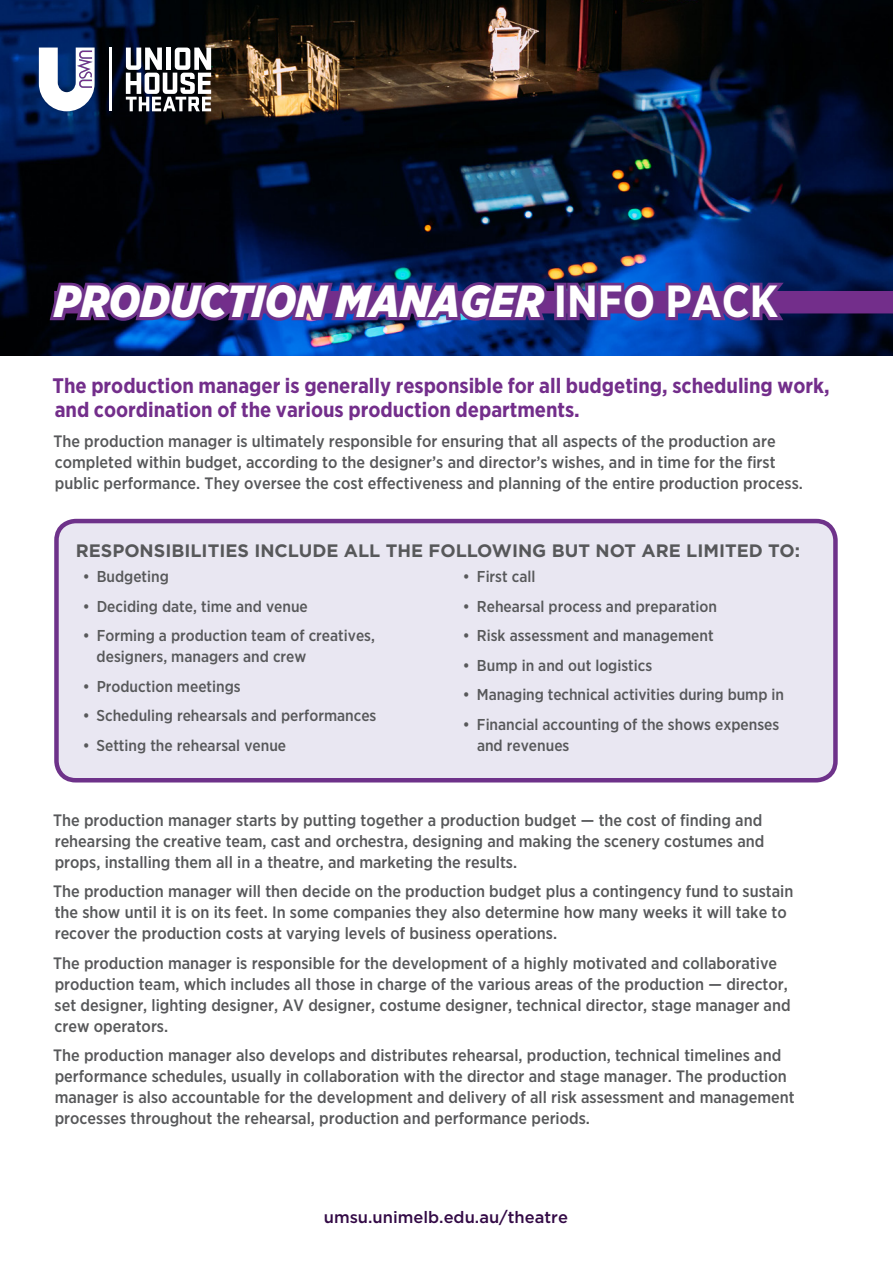
<style>
.page{position:relative;width:893px;height:1263px;background:#fff}
.page>*{position:absolute;margin:0;border:0;box-sizing:border-box;transform-origin:0 0}
.t1{font:italic 900 45px "Gotham Narrow";color:#fff}
.Body{font:700 21px/24px "Gotham Narrow";color:#732e8b}
.sub{font:700 18px "Gotham";color:#57585a}
.Body-2{font:500 16.5px/21px "Gotham Narrow";color:#57585a}
.Body-3{font:500 16.5px "Gotham";color:#330a46}
.t2{font:500 15.75px/21px "Gotham Narrow";color:#57585a}
.s1{font-weight:700;font-style:normal}
</style>
<div class="page">
<div style="left:56px;top:521px;width:779px;height:259px;background:#e9e7f2;border-radius:19px"></div>
<div style="left:54px;top:519px;width:784px;height:263px;border:4px solid #6e328a;border-radius:19px"></div>
<img style="left:0;top:0;width:893px;height:355px">
<hr style="left:110px;top:48px;width:2px;height:63px;background:#fff">
<svg style="left:126px;top:48px;width:100px;height:63px"></svg>
<svg style="left:39px;top:48px;width:71px;height:63px"></svg>
<div style="left:54px;top:291px;width:839px;height:22px;background:#732e8b"></div>
<svg style="left:46px;top:273px;width:506px;height:52px"></svg>
<div style="left:554px;top:283px;width:13px;height:37px;border:6px solid #6e328a"></div>
<svg style="left:564px;top:275px;width:226px;height:50px"></svg>
<p class="t1" style="left:54px;top:272px;width:725px">PRODUCTION MANAGER <span class="s1">INFO PACK</span></p>
<p class="Body" style="left:53px;top:374px;width:779px">The production manager is generally responsible for all budgeting, scheduling work, and coordination of the various production departments.</p>
<p class="Body-2" style="left:53px;top:430px;width:751px">The production manager is ultimately responsible for ensuring that all aspects of the production are completed within budget, according to the designer’s and director’s wishes, and in time for the first public performance. They oversee the cost effectiveness and planning of the entire production process.</p>
<p class="sub" style="left:76px;top:540px;width:726px">RESPONSIBILITIES INCLUDE ALL THE FOLLOWING BUT NOT ARE LIMITED TO:</p>
<p class="t2" style="left:83px;top:566px;width:88px">• Budgeting</p>
<p class="t2" style="left:83px;top:595px;width:227px">• Deciding date, time and venue</p>
<p class="t2" style="left:97px;top:625px;width:280px;text-indent:-14px">• Forming a production team of creatives, designers, managers and crew</p>
<p class="t2" style="left:83px;top:675px;width:160px">• Production meetings</p>
<p class="t2" style="left:83px;top:705px;width:295px">• Scheduling rehearsals and performances</p>
<p class="t2" style="left:83px;top:734px;width:205px">• Setting the rehearsal venue</p>
<p class="t2" style="left:463px;top:566px;width:74px">• First call</p>
<p class="t2" style="left:463px;top:595px;width:255px">• Rehearsal process and preparation</p>
<p class="t2" style="left:463px;top:625px;width:252px">• Risk assessment and management</p>
<p class="t2" style="left:463px;top:654px;width:191px">• Bump in and out logistics</p>
<p class="t2" style="left:463px;top:684px;width:322px">• Managing technical activities during bump in</p>
<p class="t2" style="left:477px;top:713px;width:304px;text-indent:-14px">• Financial accounting of the shows expenses and revenues</p>
<p class="Body-2" style="left:53px;top:809px;width:713px">The production manager starts by putting together a production budget — the cost of finding and rehearsing the creative team, cast and orchestra, designing and making the scenery costumes and props, installing them all in a theatre, and marketing the results.</p>
<p class="Body-2" style="left:53px;top:880px;width:742px">The production manager will then decide on the production budget plus a contingency fund to sustain the show until it is on its feet. In some companies they also determine how many weeks it will take to recover the production costs at varying levels of business operations.</p>
<p class="Body-2" style="left:53px;top:952px;width:739px">The production manager is responsible for the development of a highly motivated and collaborative production team, which includes all those in charge of the various areas of the production — director, set designer, lighting designer, AV designer, costume designer, technical director, stage manager and crew operators.</p>
<p class="Body-2" style="left:53px;top:1044px;width:743px">The production manager also develops and distributes rehearsal, production, technical timelines and performance schedules, usually in collaboration with the director and stage manager. The production manager is also accountable for the development and delivery of all risk assessment and management processes throughout the rehearsal, production and performance periods.</p>
<p class="Body-3" style="left:324px;top:1207px;width:246px">umsu.unimelb.edu.au/theatre</p>
</div>
